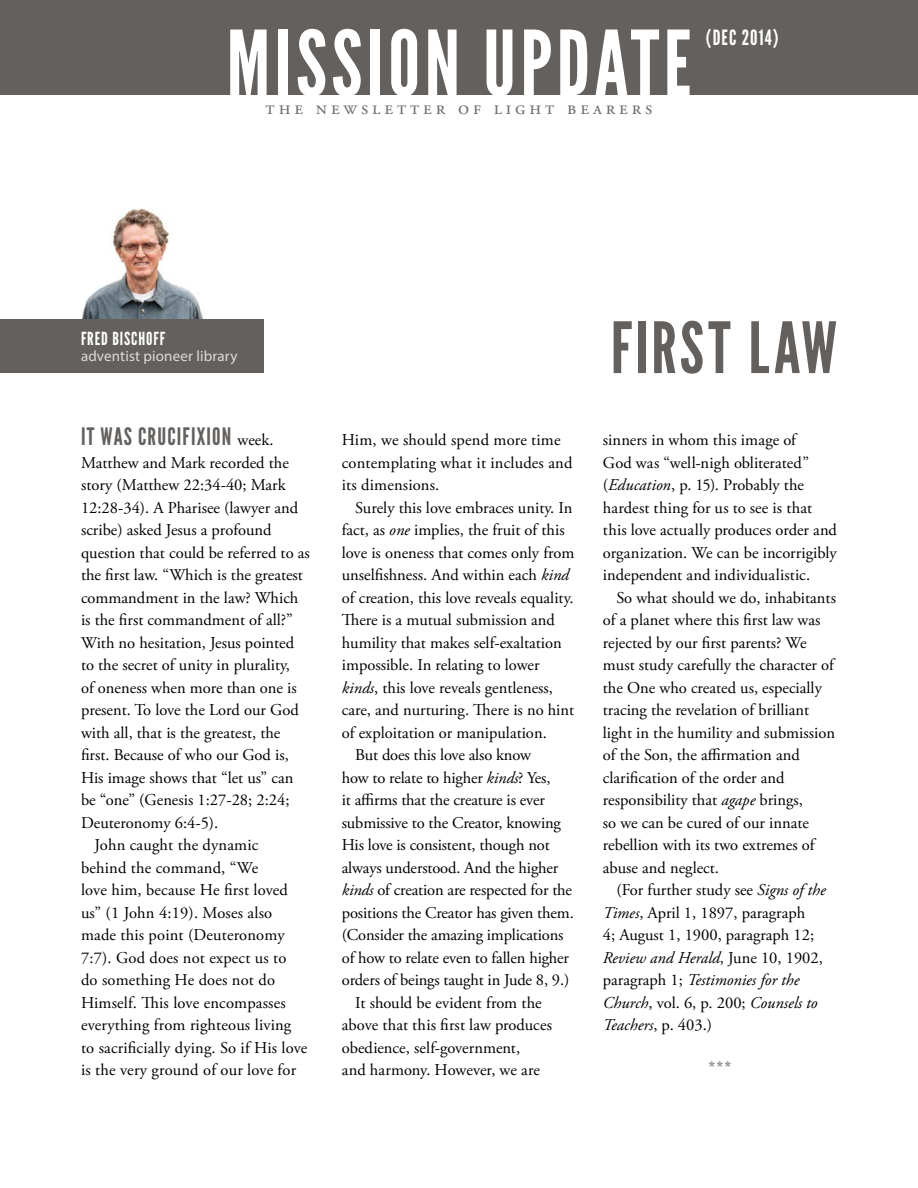
<style>
.page{position:relative;width:918px;height:1188px;background:#fff}
.page>*{position:absolute;margin:0;border:0;box-sizing:border-box;transform-origin:0 0}
.t1{font:90px "League Gothic";letter-spacing:.05em;color:#fff}
.t2{font:70.5px "League Gothic";letter-spacing:.045em;color:#63605d}
.t3{font:24px "League Gothic";letter-spacing:.05em;color:#63605d}
.t4{font:21px "League Gothic";letter-spacing:.05em;color:#fff}
.t5{font:19.5px "Adobe Garamond Pro";letter-spacing:.2em;color:#6d6e71}
.t6{font:18px "League Gothic";letter-spacing:.05em;color:#fff}
.t7{font:16.5px/22.5px "Adobe Garamond Pro";color:#000}
.t8{font:700 16.5px "Arial";color:#939598}
.t9{font:15px "Myriad Pro";letter-spacing:.01em;color:#dcdbd9}
.s1{font-family:"Adobe Garamond Pro";font-size:16.5px;color:#000}
.s2{font-style:italic}
</style>
<div class="page">
<img style="left:81px;top:209px;width:122px;height:110px">
<div style="left:0;top:0;width:918px;height:94px;background:#63605d"></div>
<div style="left:0;top:319px;width:264px;height:54px;background:#63605d"></div>
<h1 class="t1" style="left:227px;top:10px;width:466px">MISSION UPDATE</h1>
<p class="t5" style="left:266px;top:96px;width:388px">the newsletter of light bearers</p>
<p class="t4" style="left:706px;top:25px;width:74px">(DEC 2014)</p>
<p class="t6" style="left:81px;top:328px;width:86px">FRED BISCHOFF</p>
<p class="t9" style="left:81px;top:346px;width:158px">adventist pioneer library</p>
<h3 class="t3" style="left:81px;top:422px;width:194px">IT WAS CRUCIFIXION <span class="s1">week.</span></h3>
<p class="t7" style="left:81px;top:452px;width:209px">Matthew and Mark recorded the</p>
<p class="t7" style="left:81px;top:474px;width:206px">story (Matthew 22:34-40; Mark</p>
<p class="t7" style="left:81px;top:497px;width:219px">12:28-34). A Pharisee (lawyer and</p>
<p class="t7" style="left:81px;top:519px;width:192px">scribe) asked Jesus a profound</p>
<p class="t7" style="left:81px;top:542px;width:230px">question that could be referred to as</p>
<p class="t7" style="left:81px;top:564px;width:224px">the first law. “Which is the greatest</p>
<p class="t7" style="left:81px;top:587px;width:219px">commandment in the law? Which</p>
<p class="t7" style="left:81px;top:609px;width:213px">is the first commandment of all?”</p>
<p class="t7" style="left:81px;top:632px;width:215px">With no hesitation, Jesus pointed</p>
<p class="t7" style="left:81px;top:654px;width:211px">to the secret of unity in plurality,</p>
<p class="t7" style="left:81px;top:677px;width:217px">of oneness when more than one is</p>
<p class="t7" style="left:81px;top:699px;width:219px">present. To love the Lord our God</p>
<p class="t7" style="left:81px;top:722px;width:201px">with all, that is the greatest, the</p>
<p class="t7" style="left:81px;top:744px;width:209px">first. Because of who our God is,</p>
<p class="t7" style="left:81px;top:767px;width:214px">His image shows that “let us” can</p>
<p class="t7" style="left:81px;top:789px;width:210px">be “one” (Genesis 1:27-28; 2:24;</p>
<p class="t7" style="left:81px;top:812px;width:139px">Deuteronomy 6:4-5).</p>
<p class="t7" style="left:95px;top:834px;width:165px">John caught the dynamic</p>
<p class="t7" style="left:81px;top:857px;width:179px">behind the command, “We</p>
<p class="t7" style="left:81px;top:879px;width:208px">love him, because He first loved</p>
<p class="t7" style="left:81px;top:902px;width:193px">us” (1 John 4:19). Moses also</p>
<p class="t7" style="left:81px;top:924px;width:205px">made this point (Deuteronomy</p>
<p class="t7" style="left:81px;top:947px;width:207px">7:7). God does not expect us to</p>
<p class="t7" style="left:81px;top:969px;width:196px">do something He does not do</p>
<p class="t7" style="left:81px;top:992px;width:206px">Himself. This love encompasses</p>
<p class="t7" style="left:81px;top:1014px;width:212px">everything from righteous living</p>
<p class="t7" style="left:81px;top:1037px;width:228px">to sacrificially dying. So if His love</p>
<p class="t7" style="left:81px;top:1059px;width:217px">is the very ground of our love for</p>
<p class="t7" style="left:342px;top:429px;width:232px">Him, we should spend more time contemplating what it includes and its dimensions.</p>
<p class="t7" style="left:355px;top:497px;width:219px">Surely this love embraces unity. In</p>
<p class="t7" style="left:342px;top:519px;width:224px">fact, as <span class="s2">one</span> implies, the fruit of this</p>
<p class="t7" style="left:342px;top:542px;width:234px">love is oneness that comes only from</p>
<p class="t7" style="left:342px;top:564px;width:229px">unselfishness. And within each <span class="s2">kind</span></p>
<p class="t7" style="left:342px;top:587px;width:233px">of creation, this love reveals equality.</p>
<p class="t7" style="left:342px;top:609px;width:215px">There is a mutual submission and</p>
<p class="t7" style="left:342px;top:632px;width:222px">humility that makes self-exaltation</p>
<p class="t7" style="left:342px;top:654px;width:199px">impossible. In relating to lower</p>
<p class="t7" style="left:342px;top:677px;width:213px"><span class="s2">kinds</span>, this love reveals gentleness,</p>
<p class="t7" style="left:342px;top:699px;width:234px">care, and nurturing. There is no hint</p>
<p class="t7" style="left:342px;top:722px;width:206px">of exploitation or manipulation.</p>
<p class="t7" style="left:355px;top:744px;width:178px">But does this love also know</p>
<p class="t7" style="left:342px;top:767px;width:210px">how to relate to higher <span class="s2">kinds</span>? Yes,</p>
<p class="t7" style="left:342px;top:789px;width:205px">it affirms that the creature is ever</p>
<p class="t7" style="left:342px;top:812px;width:221px">submissive to the Creator, knowing</p>
<p class="t7" style="left:342px;top:834px;width:209px">His love is consistent, though not</p>
<p class="t7" style="left:342px;top:857px;width:218px">always understood. And the higher</p>
<p class="t7" style="left:342px;top:879px;width:232px"><span class="s2">kinds</span> of creation are respected for the</p>
<p class="t7" style="left:342px;top:902px;width:234px">positions the Creator has given them.</p>
<p class="t7" style="left:342px;top:924px;width:223px">(Consider the amazing implications</p>
<p class="t7" style="left:342px;top:947px;width:229px">of how to relate even to fallen higher</p>
<p class="t7" style="left:342px;top:969px;width:229px">orders of beings taught in Jude 8, 9.)</p>
<p class="t7" style="left:355px;top:992px;width:188px">It should be evident from the</p>
<p class="t7" style="left:342px;top:1014px;width:212px">above that this first law produces</p>
<p class="t7" style="left:342px;top:1037px;width:180px">obedience, self-government,</p>
<p class="t7" style="left:342px;top:1059px;width:200px">and harmony. However, we are</p>
<h2 class="t2" style="left:611px;top:306px;width:228px">FIRST LAW</h2>
<p class="t7" style="left:603px;top:429px;width:236px">sinners in whom this image of<br>God was “well-nigh obliterated” (<span class="s2">Education</span>, p. 15). Probably the hardest thing for us to see is that this love actually produces order and organization. We can be incorrigibly independent and individualistic.</p>
<p class="t7" style="left:603px;top:587px;width:235px;text-indent:13px">So what should we do, inhabitants of a planet where this first law was rejected by our first parents? We must study carefully the character of the One who created us, especially tracing the revelation of brilliant light in the humility and submission of the Son, the affirmation and clarification of the order and responsibility that <span class="s2">agape</span> brings,<br>so we can be cured of our innate rebellion with its two extremes of abuse and neglect.</p>
<p class="t7" style="left:603px;top:879px;width:224px;text-indent:13px">(For further study see <span class="s2">Signs of the<br>Times</span>, April 1, 1897, paragraph<br>4; August 1, 1900, paragraph 12;<br><span class="s2">Review and Herald</span>, June 10, 1902, paragraph 1; <span class="s2">Testimonies for the<br>Church</span>, vol. 6, p. 200; <span class="s2">Counsels to<br>Teachers</span>, p. 403.)</p>
<p class="t8" style="left:709px;top:1056px;width:24px">***</p>
</div>
